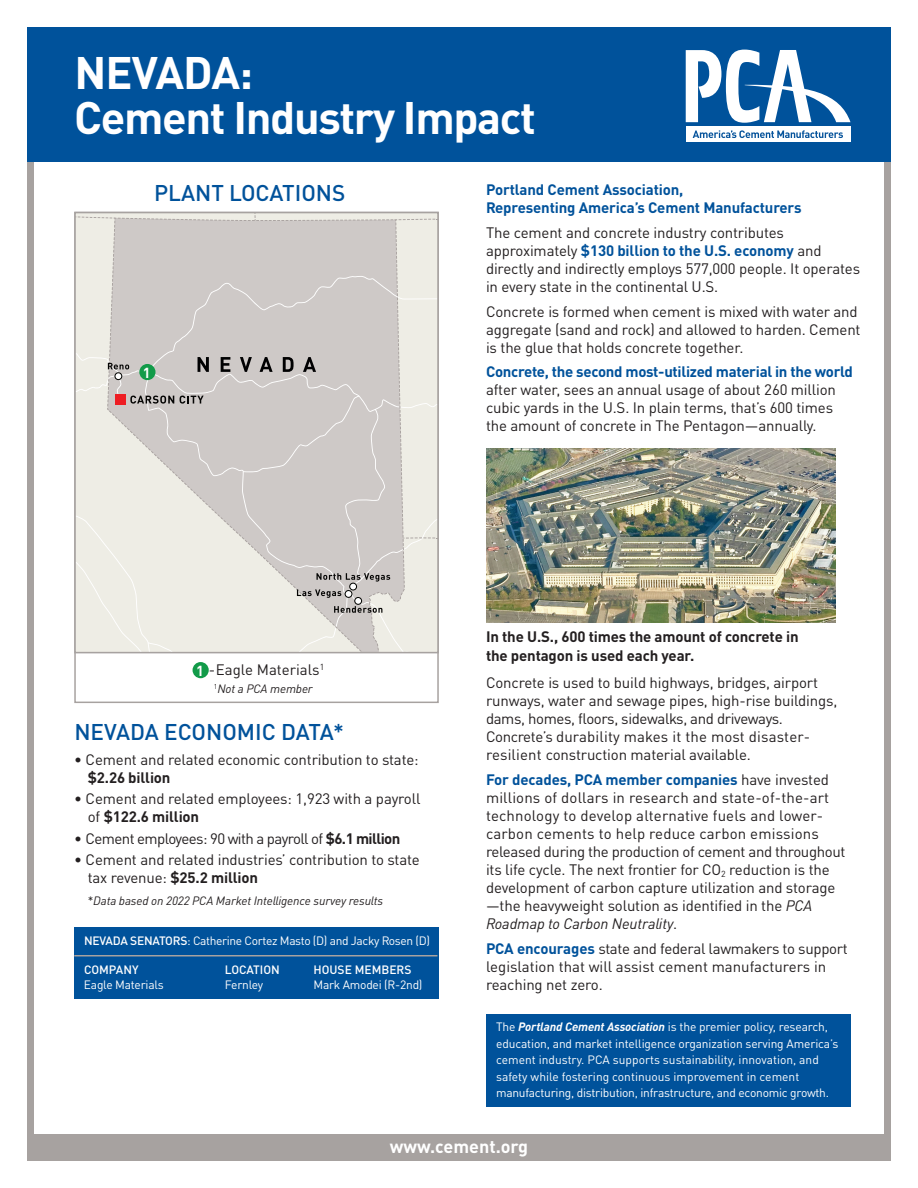
<style>
.page{position:relative;width:918px;height:1188px;background:#fff}
.page>*{position:absolute;margin:0;border:0;box-sizing:border-box;transform-origin:0 0}
.t1{font:700 45px/45px "DINOT";letter-spacing:-.03em;color:#fff}
.t2{font:500 22.5px "DINOT";color:#00529b}
.t3{font:700 18px "DINOT";color:#fff}
.t4{font:15px/18px "DINOT";letter-spacing:-.01em;color:#231f20}
.t5{font:700 15px/18px "DINOT";letter-spacing:-.01em;color:#00529b}
.t6{font:700 15px/19.5px "DINOT";letter-spacing:-.01em;color:#231f20}
.t7{font:15px "DINOT";letter-spacing:-.04em;color:#231f20}
.t8{font:700 14.4px "DINOT";color:#fff}
.t9{font:12px/16.5px "DINOT";letter-spacing:-.01em;color:#fff}
.t10{font:italic 12px "DINOT";letter-spacing:-.01em;color:#231f20}
.t11{font:12px "DINOT";letter-spacing:-.03em;color:#fff}
.t12{font:500 12px "DINOT";color:#fff}
.s1{font-weight:700;color:#00529b}
.s2{font-weight:700;font-size:14.4px;color:#fff}
.s3{font-weight:700}
.s4{font-style:normal}
.s5{font-weight:500}
.s6{font-style:italic}
.s7{font-weight:700;font-style:italic}
</style>
<div class="page">
<div style="left:27px;top:1134px;width:864px;height:27px;background:#a7a2a0"></div>
<div style="left:27px;top:27px;width:7px;height:1107px;background:#a7a2a0"></div>
<div style="left:884px;top:27px;width:7px;height:1107px;background:#a7a2a0"></div>
<div style="left:27px;top:27px;width:864px;height:135px;background:#00529b"></div>
<svg style="left:686px;top:50px;width:164px;height:73px"></svg>
<div style="left:686px;top:126px;width:164px;height:16px;background:#fff"></div>
<svg style="left:693px;top:130px;width:150px;height:8px"></svg>
<div style="left:193px;top:662px;width:16px;height:16px;background:#129b49;border-radius:50%"></div>
<div style="left:77px;top:411px;width:359px;height:239px;background:#eeede5"></div>
<svg style="left:109px;top:411px;width:296px;height:239px;background:#dddad5"></svg>
<svg style="left:403px;top:537px;width:33px;height:2px"></svg>
<svg style="left:77px;top:215px;width:359px;height:196px;background:#d2cecb"></svg>
<svg style="left:297px;top:573px;width:93px;height:40px;background:#bbb7b4"></svg>
<div style="left:74px;top:212px;width:365px;height:441px;border:2px solid #a7a2a0"></div>
<div style="left:74px;top:927px;width:365px;height:72px;background:#00529b"></div>
<hr style="left:74px;top:955px;width:363px;height:1px;background:#a7a2a0">
<div style="left:486px;top:1015px;width:364px;height:92px;background:#00529b"></div>
<img style="left:486px;top:449px;width:350px;height:173px">
<div style="left:139px;top:364px;width:17px;height:16px;background:#129b49;border-radius:50%"></div>
<h1 class="t1" style="left:74px;top:49px;width:463px">NEVADA:<br>Cement Industry Impact</h1>
<h2 class="t2" style="left:154px;top:178px;width:193px">PLANT LOCATIONS</h2>
<p class="t8" style="left:143px;top:363px;width:9px">1</p>
<p class="t5" style="left:486px;top:180px;width:317px">Portland Cement Association,<br>Representing America’s Cement Manufacturers</p>
<p class="t4" style="left:486px;top:223px;width:376px">The cement and concrete industry contributes approximately <span class="s1">$130 billion to the U.S. economy</span> and directly and indirectly employs 577,000 people. It operates in every state in the continental U.S.</p>
<p class="t4" style="left:486px;top:302px;width:376px">Concrete is formed when cement is mixed with water and aggregate (sand and rock) and allowed to harden. Cement is the glue that holds concrete together.</p>
<p class="t5" style="left:486px;top:363px;width:369px">Concrete, the second most-utilized material in the world</p>
<p class="t4" style="left:486px;top:381px;width:351px">after water, sees an annual usage of about 260 million cubic yards in the U.S. In plain terms, that’s 600 times the amount of concrete in The Pentagon—annually.</p>
<p class="t4" style="left:196px;top:661px;width:130px"><span class="s2">1</span> -Eagle Materials<sup>1</sup></p>
<p class="t10" style="left:214px;top:681px;width:100px"><sup>1</sup>Not a PCA member</p>
<h2 class="t2" style="left:74px;top:718px;width:271px">NEVADA ECONOMIC DATA*</h2>
<p class="t4" style="left:74px;top:750px;width:346px">• Cement and related economic contribution to state:</p>
<p class="t6" style="left:88px;top:767px;width:84px">$2.26 billion</p>
<p class="t4" style="left:88px;top:790px;width:334px;text-indent:-14px">• Cement and related employees: 1,923 with a payroll of <span class="s3">$122.6 million</span></p>
<p class="t7" style="left:74px;top:829px;width:328px">• Cement employees: 90 with a payroll of <span class="s3">$6.1 million</span></p>
<p class="t4" style="left:88px;top:851px;width:334px;text-indent:-14px">• Cement and related industries’ contribution to state tax revenue: <span class="s3">$25.2 million</span></p>
<p class="t10" style="left:88px;top:893px;width:297px"><span class="s4">*</span>Data based on 2022 PCA Market Intelligence survey results</p>
<p class="t11" style="left:84px;top:934px;width:347px"><span class="s5">NEVADA SENATORS</span>: Catherine Cortez Masto (D) and Jacky Rosen (D)</p>
<p class="t12" style="left:84px;top:962px;width:56px">COMPANY</p>
<p class="t12" style="left:225px;top:962px;width:56px">LOCATION</p>
<p class="t12" style="left:313px;top:962px;width:100px">HOUSE MEMBERS</p>
<p class="t9" style="left:84px;top:977px;width:81px">Eagle Materials</p>
<p class="t9" style="left:225px;top:977px;width:40px">Fernley</p>
<p class="t9" style="left:313px;top:977px;width:111px">Mark Amodei (R-2nd)</p>
<p class="t6" style="left:486px;top:626px;width:314px">In the U.S., 600 times the amount of concrete in the pentagon is used each year.</p>
<p class="t4" style="left:486px;top:674px;width:353px">Concrete is used to build highways, bridges, airport runways, water and sewage pipes, high-rise buildings, dams, homes, floors, sidewalks, and driveways.<br>Concrete’s durability makes it the most disaster&shy;resilient construction material available.</p>
<p class="t4" style="left:486px;top:771px;width:361px"><span class="s1">For decades, PCA member companies</span> have invested millions of dollars in research and state-of-the-art technology to develop alternative fuels and lower&shy;carbon cements to help reduce carbon emissions released during the production of cement and throughout its life cycle. The next frontier for CO<sub>2</sub> reduction is the development of carbon capture utilization and storage —the heavyweight solution as identified in the <span class="s6">PCA Roadmap to Carbon Neutrality</span>.</p>
<p class="t4" style="left:486px;top:939px;width:363px"><span class="s1">PCA encourages</span> state and federal lawmakers to support legislation that will assist cement manufacturers in reaching net zero.</p>
<p class="t9" style="left:496px;top:1018px;width:344px">The <span class="s7">Portland Cement Association</span> is the premier policy, research, education, and market intelligence organization serving America’s cement industry. PCA supports sustainability, innovation, and safety while fostering continuous improvement in cement manufacturing, distribution, infrastructure, and economic growth.</p>
<p class="t3" style="left:390px;top:1135px;width:140px">www.cement.org</p>
</div>
